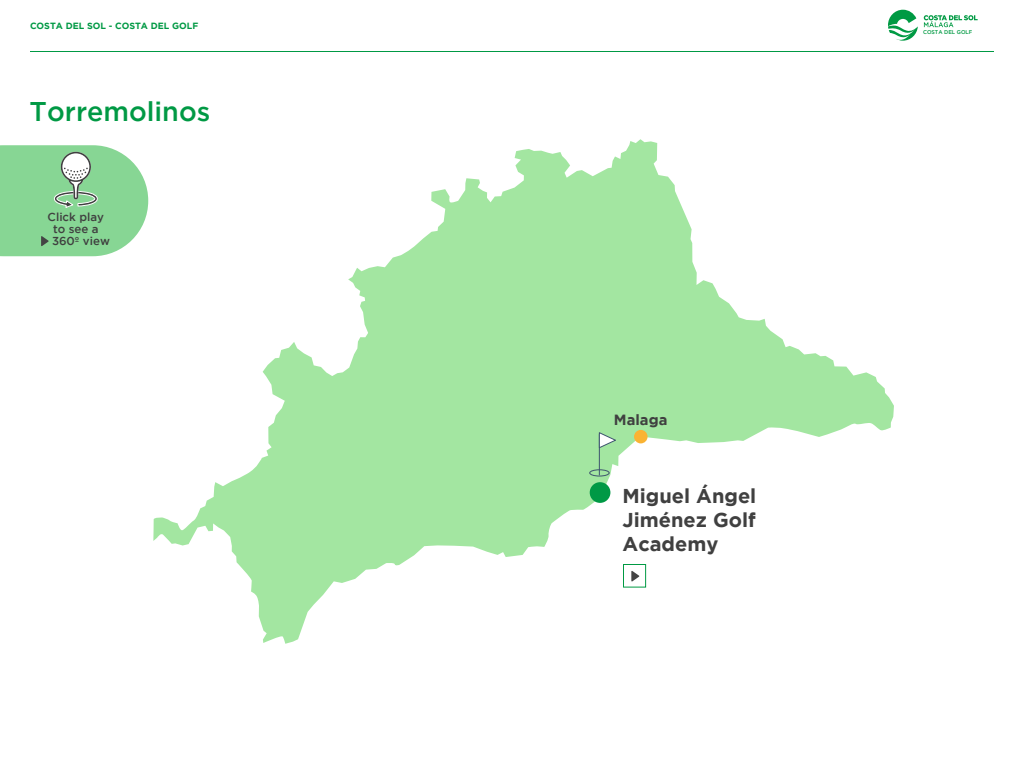
<style>
.page{position:relative;width:1024px;height:768px;background:#fff}
.page>*{position:absolute;margin:0;border:0;box-sizing:border-box;transform-origin:0 0}
.t1{font:500 27px "Gotham";color:#094}
.t2{font:700 20px/24px "Gotham";color:#404040;text-align:justify}
.t3{font:700 14.75px "Gotham";color:#404040}
.t4{font:500 11.5px/12px "Gotham";color:#404040;text-align:center}
.t5{font:500 11.5px "Gotham";color:#3f3f3f}
.t6{font:700 9px "Gotham";color:#094}
.t7{font:500 5.5px "Gotham";color:#009a43}
</style>
<div class="page">
<hr style="left:30px;top:51px;width:964px;height:1px;background:#094">
<svg style="left:888px;top:10px;width:30px;height:31px"></svg>
<svg style="left:924px;top:15px;width:54px;height:12px"></svg>
<svg style="left:153px;top:139px;width:741px;height:505px"></svg>
<div style="left:634px;top:430px;width:14px;height:13px;background:#fab333;border-radius:50%"></div>
<div style="left:590px;top:482px;width:20px;height:21px;background:#009945;border-radius:50%"></div>
<hr style="left:599px;top:434px;width:1px;height:41px;background:#3d546e">
<svg style="left:599px;top:432px;width:17px;height:16px"></svg>
<div style="left:590px;top:470px;width:19px;height:6px;border:1px solid #3d546e;border-radius:50%"></div>
<div style="left:623px;top:564px;width:23px;height:24px;background:#fff;border:1px solid #009a43"></div>
<svg style="left:631px;top:571px;width:8px;height:10px"></svg>
<svg style="left:0;top:145px;width:148px;height:111px"></svg>
<p class="t6" style="left:30px;top:21px;width:170px">COSTA DEL SOL - COSTA DEL GOLF</p>
<h1 class="t1" style="left:30px;top:96px;width:182px">Torremolinos</h1>
<p class="t4" style="left:48px;top:211px;width:58px">Click play to see a</p>
<p class="t5" style="left:52px;top:234px;width:59px">360º view</p>
<p class="t3" style="left:614px;top:411px;width:55px">Malaga</p>
<p class="t2" style="left:623px;top:483px;width:135px">Miguel Ángel Jiménez Golf Academy</p>
<p class="t7" style="left:923px;top:29px;width:51px">COSTA DEL GOLF</p>
</div>
